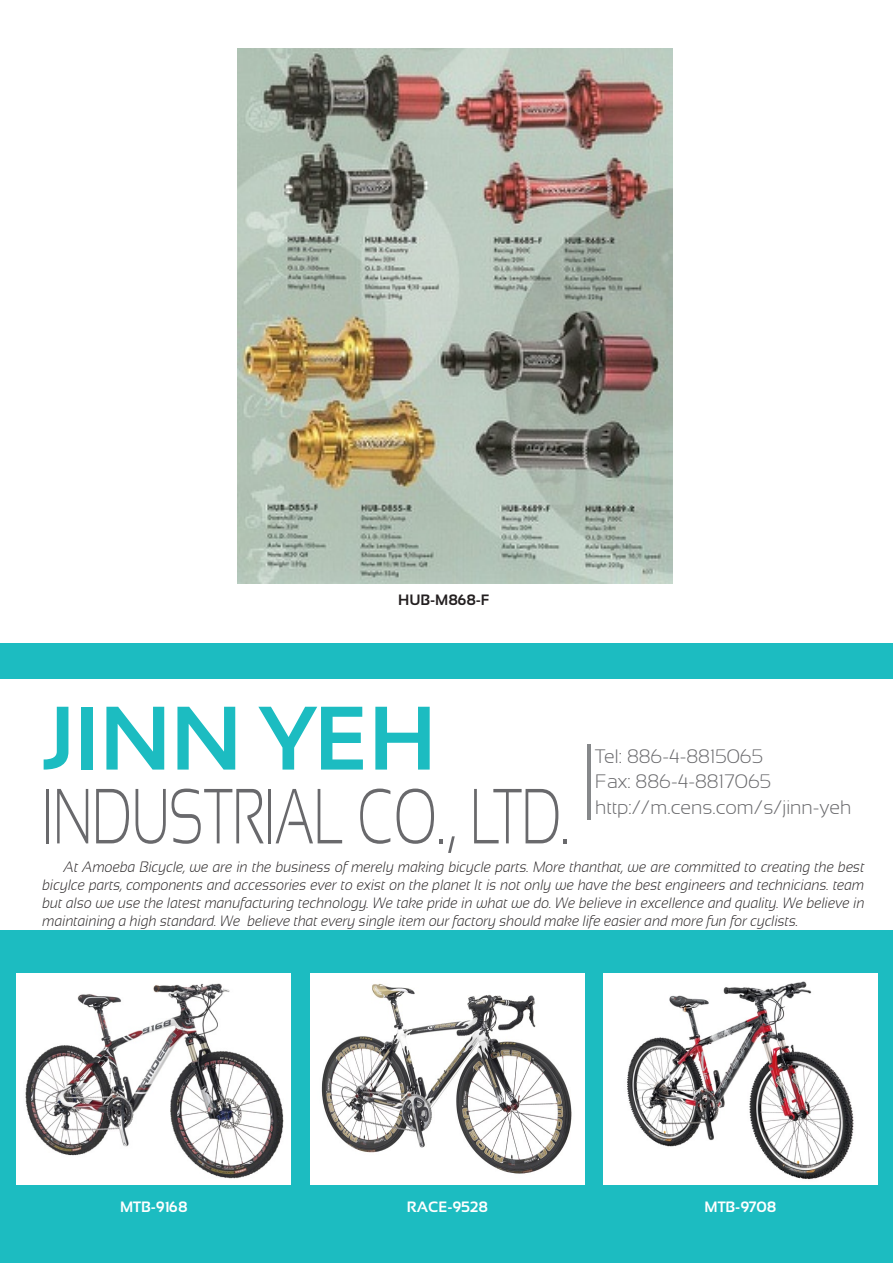
<style>
.page{position:relative;width:893px;height:1263px;background:#fff}
.page>*{position:absolute;margin:0;border:0;box-sizing:border-box;transform-origin:0 0}
.公司名大標{font:700 90px "Sansation";color:#1cbcc1}
.公司名大標-2{font:300 78px "Sansation";color:#69696c;scale:.69 1}
.公司內容{font:300 19.5px "Sansation";color:#69696c}
.副標內文{font:italic 300 15px/18px "Sansation";color:#231f20;text-align:justify;scale:.93 1}
.產品名{font:700 15px "Sansation";color:#fff}
.產品名-2{font:700 15px "Sansation";color:#231f20}
</style>
<div class="page">
<div style="left:0;top:643px;width:893px;height:620px;background:#1cbcc1"></div>
<div style="left:0;top:679px;width:893px;height:251px;background:#fff"></div>
<div style="left:17px;top:973px;width:274px;height:212px;background:#fff"></div>
<img style="left:25px;top:983px;width:259px;height:196px">
<div style="left:310px;top:973px;width:274px;height:212px;background:#fff"></div>
<img style="left:321px;top:983px;width:251px;height:191px">
<div style="left:604px;top:973px;width:274px;height:212px;background:#fff"></div>
<img style="left:627px;top:981px;width:227px;height:199px">
<hr style="left:587px;top:744px;width:3px;height:76px;background:#86888a">
<img style="left:237px;top:49px;width:435px;height:534px">
<p class="產品名-2" style="left:398px;top:592px;width:93px">HUB-M868-F</p>
<p class="公司名大標" style="left:43px;top:688px;width:395px">JINN YEH</p>
<p class="公司名大標-2" style="left:43px;top:773px;width:766px">INDUSTRIAL CO., LTD.</p>
<p class="公司內容" style="left:595px;top:745px;width:169px">Tel: 886-4-8815065</p>
<p class="公司內容" style="left:595px;top:771px;width:177px">Fax: 886-4-8817065</p>
<p class="公司內容" style="left:595px;top:796px;width:258px">http://m.cens.com/s/jinn-yeh</p>
<p class="副標內文" style="left:43px;top:858px;width:885px;text-indent:21px">At Amoeba Bicycle, we are in the business of merely making bicycle parts. More thanthat, we are committed to creating the best bicylce parts, components and accessories ever to exist on the planet It is not only we have the best engineers and technicians. team but also we use the latest manufacturing technology. We take pride in what we do. We believe in excellence and quality. We believe in maintaining a high standard. We believe that every single item our factory should make life easier and more fun for cyclists.</p>
<p class="產品名" style="left:120px;top:1199px;width:69px">MTB-9168</p>
<p class="產品名" style="left:407px;top:1199px;width:82px">RACE-9528</p>
<p class="產品名" style="left:704px;top:1199px;width:73px">MTB-9708</p>
</div>
